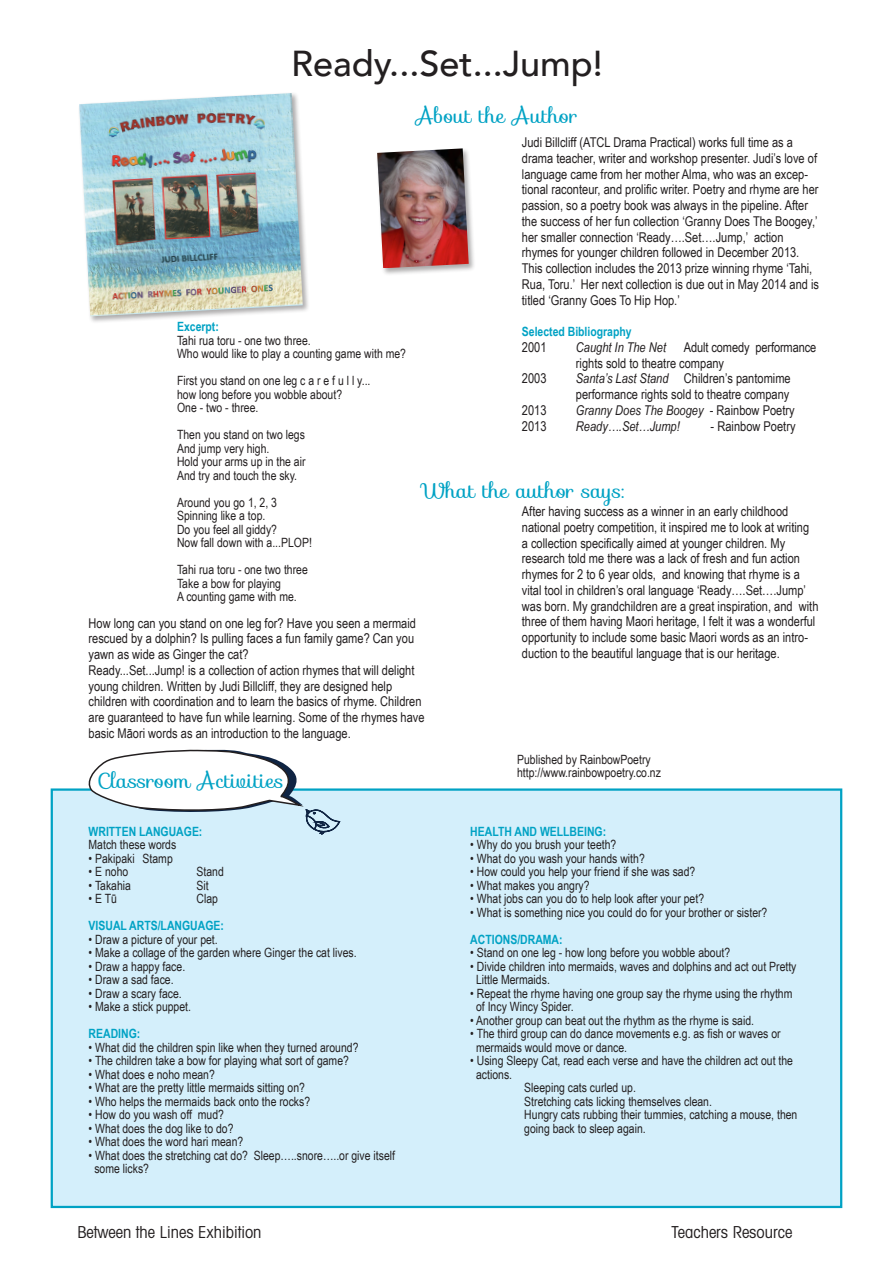
<style>
.page{position:relative;width:893px;height:1263px;background:#fff}
.page>*{position:absolute;margin:0;border:0;box-sizing:border-box;transform-origin:0 0}
.Page_heading{font:500 36px "Avenir";color:#231f20}
.Classroom_Activities{font:21px "Sofia";color:#00a2c4}
.t1{font:condensed 16.5px "Avant Garde";color:#231f20}
.t2{font:13.5px/15.8px "Arial Narrow";color:#231f20}
.t3{font:italic 13.5px "Arial Narrow";color:#231f20}
.t4{font:12.75px/13.5px "Arial Narrow";color:#231f20}
.t5{font:700 12.75px "Arial Narrow";color:#00a2c4}
.s1{font-style:italic}
.s2{font-style:normal}
</style>
<div class="page">
<div style="left:51px;top:788px;width:791px;height:420px;background:#d4effb;border:2px solid #00a2c4"></div>
<svg style="left:83px;top:749px;width:257px;height:86px"></svg>
<div style="left:78px;top:92px;width:232px;height:232px;background:#231f20;opacity:.37"></div>
<img style="left:79px;top:93px;width:224px;height:223px">
<div style="left:376px;top:147px;width:100px;height:129px;background:#231f20;opacity:.37"></div>
<img style="left:377px;top:148px;width:92px;height:120px">
<p class="Page_heading" style="left:291px;top:32px;width:313px">Ready...Set...Jump!</p>
<p class="Classroom_Activities" style="left:416px;top:99px;width:163px">About the Author</p>
<p class="t2" style="left:522px;top:134px;width:299px">Judi Billcliff (ATCL Drama Practical) works full time as a drama teacher, writer and workshop presenter. Judi’s love of language came from her mother Alma, who was an excep&shy;tional raconteur, and prolific writer. Poetry and rhyme are her passion, so a poetry book was always in the pipeline. After the success of her fun collection ‘Granny Does The Boogey,’ her smaller connection ‘Ready….Set….Jump,’ action rhymes for younger children followed in December 2013.<br>This collection includes the 2013 prize winning rhyme ‘Tahi, Rua, Toru.’ Her next collection is due out in May 2014 and is titled ‘Granny Goes To Hip Hop.’</p>
<p class="t5" style="left:522px;top:322px;width:111px">Selected Bibliography</p>
<p class="t2" style="left:522px;top:339px;width:26px">2001</p>
<p class="t3" style="left:576px;top:338px;width:92px">Caught In The Net</p>
<p class="t5" style="left:177px;top:317px;width:43px">Excerpt:</p>
<p class="t4" style="left:177px;top:333px;width:135px">Tahi rua toru - one two three.</p>
<p class="t4" style="left:177px;top:346px;width:230px">Who would like to play a counting game with me?</p>
<p class="t4" style="left:177px;top:373px;width:195px">First you stand on one leg c a r e f u l l y... how long before you wobble about?<br>One - two - three.</p>
<p class="t4" style="left:177px;top:427px;width:129px">Then you stand on two legs<br>And jump very high.</p>
<p class="t4" style="left:177px;top:454px;width:130px">Hold your arms up in the air<br>And try and touch the sky.</p>
<p class="t4" style="left:177px;top:495px;width:101px">Around you go 1, 2, 3<br>Spinning like a top.</p>
<p class="t4" style="left:177px;top:522px;width:101px">Do you feel all giddy?</p>
<p class="t4" style="left:177px;top:535px;width:136px">Now fall down with a...PLOP!</p>
<p class="t4" style="left:177px;top:562px;width:132px">Tahi rua toru - one two three<br>Take a bow for playing<br>A counting game with me.</p>
<p class="t2" style="left:576px;top:339px;width:242px;text-indent:108px">Adult comedy performance rights sold to theatre company</p>
<p class="t2" style="left:522px;top:370px;width:26px">2003</p>
<p class="t2" style="left:576px;top:370px;width:216px"><span class="s1">Santa’s Last Stand</span> Children’s pantomime performance rights sold to theatre company</p>
<p class="t2" style="left:522px;top:402px;width:26px">2013</p>
<p class="t3" style="left:576px;top:401px;width:220px">Granny Does The Boogey <span class="s2">- Rainbow Poetry</span></p>
<p class="t2" style="left:522px;top:417px;width:26px">2013</p>
<p class="t3" style="left:576px;top:416px;width:105px">Ready….Set…Jump!</p>
<p class="t2" style="left:711px;top:417px;width:86px">- Rainbow Poetry</p>
<p class="Classroom_Activities" style="left:422px;top:474px;width:204px">What the author says:</p>
<p class="t2" style="left:522px;top:503px;width:298px">After having success as a winner in an early childhood national poetry competition, it inspired me to look at writing a collection specifically aimed at younger children. My research told me there was a lack of fresh and fun action rhymes for 2 to 6 year olds, and knowing that rhyme is a vital tool in children’s oral language ‘Ready….Set….Jump’ was born. My grandchildren are a great inspiration, and with three of them having Maori heritage, I felt it was a wonderful opportunity to include some basic Maori words as an intro&shy;duction to the beautiful language that is our heritage.</p>
<p class="t2" style="left:89px;top:614px;width:329px">How long can you stand on one leg for? Have you seen a mermaid rescued by a dolphin? Is pulling faces a fun family game? Can you yawn as wide as Ginger the cat?</p>
<p class="t2" style="left:89px;top:662px;width:338px">Ready...Set...Jump! is a collection of action rhymes that will delight young children. Written by Judi Billcliff, they are designed help children with coordination and to learn the basics of rhyme. Children are guaranteed to have fun while learning. Some of the rhymes have basic Māori words as an introduction to the language.</p>
<p class="Classroom_Activities" style="left:97px;top:764px;width:188px">Classroom Activities</p>
<p class="t5" style="left:89px;top:822px;width:115px">WRITTEN LANGUAGE:</p>
<p class="t4" style="left:89px;top:837px;width:89px">Match these words</p>
<p class="t4" style="left:89px;top:851px;width:86px">• Pakipaki Stamp</p>
<p class="t4" style="left:89px;top:864px;width:41px">• E noho</p>
<p class="t4" style="left:197px;top:864px;width:29px">Stand</p>
<p class="t4" style="left:89px;top:878px;width:44px">• Takahia</p>
<p class="t4" style="left:197px;top:878px;width:14px">Sit</p>
<p class="t4" style="left:89px;top:891px;width:30px">• E Tū</p>
<p class="t4" style="left:197px;top:891px;width:23px">Clap</p>
<p class="t5" style="left:89px;top:916px;width:137px">VISUAL ARTS/LANGUAGE:</p>
<p class="t4" style="left:89px;top:932px;width:131px">• Draw a picture of your pet.</p>
<p class="t4" style="left:89px;top:945px;width:270px">• Make a collage of the garden where Ginger the cat lives.</p>
<p class="t4" style="left:89px;top:959px;width:98px">• Draw a happy face.</p>
<p class="t4" style="left:89px;top:972px;width:87px">• Draw a sad face.</p>
<p class="t4" style="left:89px;top:986px;width:95px">• Draw a scary face.</p>
<p class="t4" style="left:89px;top:999px;width:104px">• Make a stick puppet.</p>
<p class="t5" style="left:89px;top:1024px;width:53px">READING:</p>
<p class="t4" style="left:89px;top:1040px;width:271px">• What did the children spin like when they turned around?</p>
<p class="t4" style="left:89px;top:1053px;width:262px">• The children take a bow for playing what sort of game?</p>
<p class="t4" style="left:89px;top:1067px;width:128px">• What does e noho mean?</p>
<p class="t4" style="left:89px;top:1080px;width:218px">• What are the pretty little mermaids sitting on?</p>
<p class="t4" style="left:89px;top:1094px;width:223px">• Who helps the mermaids back onto the rocks?</p>
<p class="t4" style="left:89px;top:1107px;width:137px">• How do you wash off mud?</p>
<p class="t4" style="left:89px;top:1121px;width:146px">• What does the dog like to do?</p>
<p class="t4" style="left:89px;top:1134px;width:156px">• What does the word hari mean?</p>
<p class="t4" style="left:94px;top:1148px;width:302px;text-indent:-6px">• What does the stretching cat do? Sleep…..snore…..or give itself some licks?</p>
<p class="t4" style="left:517px;top:752px;width:145px">Published by RainbowPoetry http://www.rainbowpoetry.co.nz</p>
<p class="t5" style="left:470px;top:822px;width:137px">HEALTH AND WELLBEING:</p>
<p class="t4" style="left:470px;top:837px;width:148px">• Why do you brush your teeth?</p>
<p class="t4" style="left:470px;top:851px;width:176px">• What do you wash your hands with?</p>
<p class="t4" style="left:470px;top:864px;width:227px">• How could you help your friend if she was sad?</p>
<p class="t4" style="left:470px;top:878px;width:121px">• What makes you angry?</p>
<p class="t4" style="left:470px;top:891px;width:235px">• What jobs can you do to help look after your pet?</p>
<p class="t4" style="left:470px;top:905px;width:299px">• What is something nice you could do for your brother or sister?</p>
<p class="t5" style="left:470px;top:930px;width:94px">ACTIONS/DRAMA:</p>
<p class="t4" style="left:470px;top:945px;width:261px">• Stand on one leg - how long before you wobble about?</p>
<p class="t4" style="left:476px;top:959px;width:322px;text-indent:-6px">• Divide children into mermaids, waves and dolphins and act out Pretty<br>Little Mermaids.</p>
<p class="t4" style="left:476px;top:986px;width:318px;text-indent:-6px">• Repeat the rhyme having one group say the rhyme using the rhythm of Incy Wincy Spider.</p>
<p class="t4" style="left:470px;top:1013px;width:285px">• Another group can beat out the rhythm as the rhyme is said.</p>
<p class="t4" style="left:476px;top:1026px;width:306px;text-indent:-6px">• The third group can do dance movements e.g. as fish or waves or mermaids would move or dance.</p>
<p class="t4" style="left:470px;top:1053px;width:324px">• Using Sleepy Cat, read each verse and have the children act out the</p>
<p class="t4" style="left:476px;top:1067px;width:38px">actions.</p>
<p class="t4" style="left:524px;top:1080px;width:113px">Sleeping cats curled up.</p>
<p class="t4" style="left:524px;top:1094px;width:189px">Stretching cats licking themselves clean.</p>
<p class="t4" style="left:524px;top:1107px;width:275px">Hungry cats rubbing their tummies, catching a mouse, then going back to sleep again.</p>
<p class="t1" style="left:77px;top:1222px;width:186px">Between the Lines Exhibition</p>
<p class="t1" style="left:671px;top:1222px;width:122px">Teachers Resource</p>
</div>
